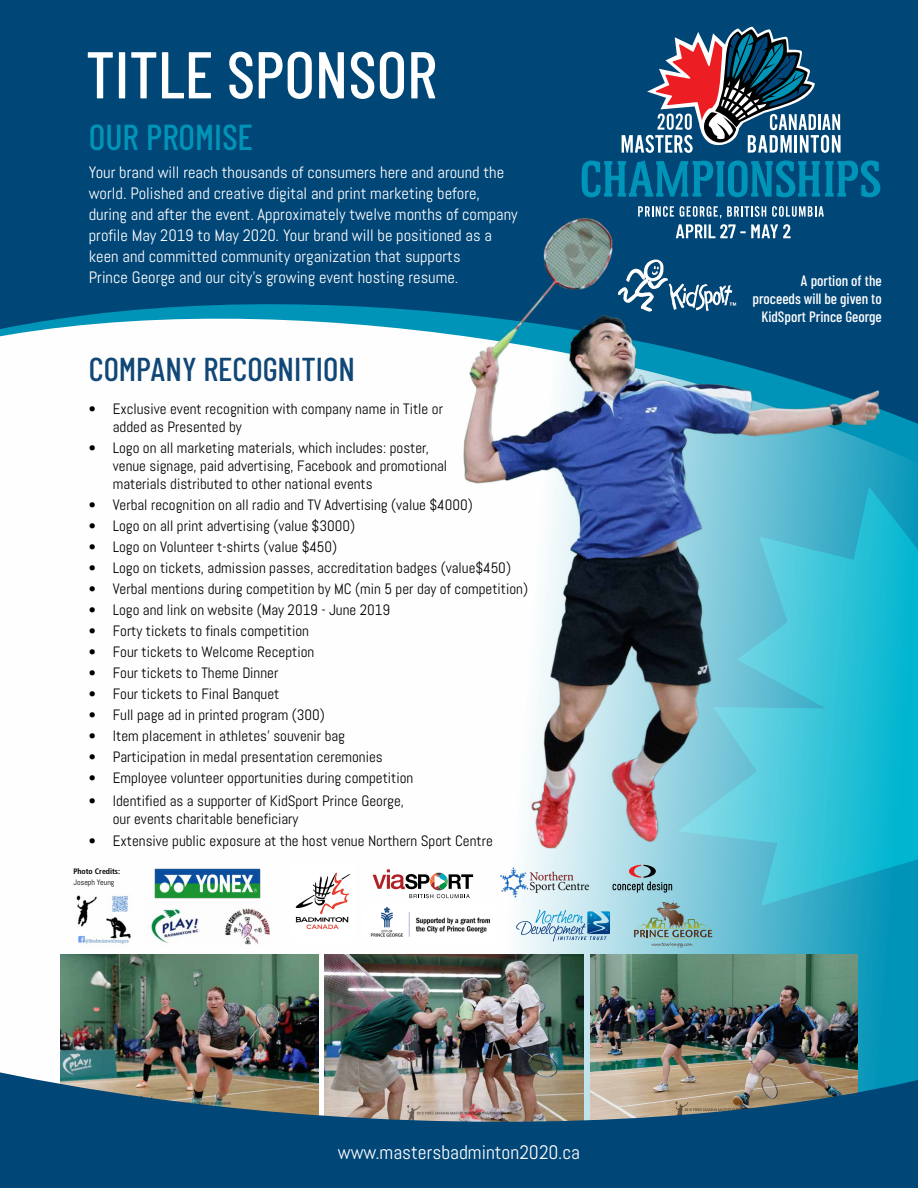
<style>
.page{position:relative;width:918px;height:1188px;background:#fff}
.page>*{position:absolute;margin:0;border:0;box-sizing:border-box;transform-origin:0 0}
.t1{font:500 66px "Barlow Condensed";color:#fff}
.t2{font:500 36px "Barlow Condensed";color:#0094b8}
.t3{font:500 33px "Barlow Condensed";color:#104777}
.t4{font:19.5px "Abel";color:#fff}
.t5{font:16.5px/21px "Abel";color:#fff}
.t6{font:15px/18px "Abel";color:#000}
.t7{font:500 15px/18px "Barlow Condensed";color:#fff;text-align:right}
.t8{font:700 condensed 7.8px "Frutiger LT Std";color:#000}
.t9{font:7.8px "Abel";color:#000}
</style>
<div class="page">
<svg style="left:678px;top:872px;width:240px;height:167px"></svg>
<img style="left:590px;top:954px;width:267px;height:113px">
<img style="left:60px;top:954px;width:258px;height:113px">
<img style="left:324px;top:954px;width:260px;height:113px">
<div style="left:0;top:0;width:918px;height:337px;background:#004677"></div>
<svg style="left:0;top:1067px;width:918px;height:121px;fill:#004677"></svg>
<img style="left:412px;top:184px;width:506px;height:688px">
<img style="left:151px;top:908px;width:119px;height:37px">
<svg style="left:516px;top:909px;width:96px;height:32px"></svg>
<img style="left:370px;top:906px;width:120px;height:31px">
<svg style="left:613px;top:865px;width:59px;height:28px"></svg>
<img style="left:76px;top:894px;width:55px;height:50px">
<svg style="left:632px;top:902px;width:82px;height:46px"></svg>
<img style="left:154px;top:869px;width:106px;height:30px">
<img style="left:499px;top:865px;width:105px;height:34px">
<img style="left:295px;top:872px;width:56px;height:57px">
<svg style="left:373px;top:869px;width:100px;height:29px"></svg>
<svg style="left:582px;top:160px;width:298px;height:37px"></svg>
<svg style="left:622px;top:26px;width:219px;height:127px"></svg>
<svg style="left:638px;top:206px;width:36px;height:11px"></svg>
<svg style="left:680px;top:206px;width:41px;height:12px"></svg>
<svg style="left:727px;top:206px;width:39px;height:11px"></svg>
<svg style="left:772px;top:206px;width:52px;height:11px"></svg>
<svg style="left:676px;top:224px;width:115px;height:14px"></svg>
<img style="left:613px;top:255px;width:130px;height:64px">
<h1 class="t1" style="left:86px;top:34px;width:353px">TITLE SPONSOR</h1>
<h2 class="t2" style="left:89px;top:114px;width:166px">OUR PROMISE</h2>
<p class="t5" style="left:89px;top:162px;width:431px">Your brand will reach thousands of consumers here and around the world. Polished and creative digital and print marketing before, during and after the event. Approximately twelve months of company profile May 2019 to May 2020. Your brand will be positioned as a keen and committed community organization that supports<br>Prince George and our city’s growing event hosting resume.</p>
<h3 class="t3" style="left:89px;top:348px;width:268px">COMPANY RECOGNITION</h3>
<p class="t6" style="left:113px;top:400px;width:332px;text-indent:-24px">• Exclusive event recognition with company name in Title or added as Presented by</p>
<p class="t6" style="left:113px;top:439px;width:336px;text-indent:-24px">• Logo on all marketing materials, which includes: poster, venue signage, paid advertising, Facebook and promotional materials distributed to other national events</p>
<p class="t6" style="left:89px;top:496px;width:386px">• Verbal recognition on all radio and TV Advertising (value $4000)</p>
<p class="t6" style="left:89px;top:517px;width:268px">• Logo on all print advertising (value $3000)</p>
<p class="t6" style="left:89px;top:538px;width:250px">• Logo on Volunteer t-shirts (value $450)</p>
<p class="t6" style="left:89px;top:559px;width:424px">• Logo on tickets, admission passes, accreditation badges (value$450)</p>
<p class="t6" style="left:89px;top:580px;width:441px">• Verbal mentions during competition by MC (min 5 per day of competition)</p>
<p class="t6" style="left:89px;top:601px;width:303px">• Logo and link on website (May 2019 - June 2019</p>
<p class="t6" style="left:89px;top:622px;width:222px">• Forty tickets to finals competition</p>
<p class="t6" style="left:89px;top:643px;width:227px">• Four tickets to Welcome Reception</p>
<p class="t6" style="left:89px;top:664px;width:191px">• Four tickets to Theme Dinner</p>
<p class="t6" style="left:89px;top:685px;width:192px">• Four tickets to Final Banquet</p>
<p class="t6" style="left:89px;top:706px;width:238px">• Full page ad in printed program (300)</p>
<p class="t6" style="left:89px;top:727px;width:258px">• Item placement in athletes’ souvenir bag</p>
<p class="t6" style="left:89px;top:748px;width:295px">• Participation in medal presentation ceremonies</p>
<p class="t6" style="left:89px;top:769px;width:326px">• Employee volunteer opportunities during competition</p>
<p class="t6" style="left:113px;top:791px;width:293px;text-indent:-24px">• Identified as a supporter of KidSport Prince George, our events charitable beneficiary</p>
<p class="t6" style="left:89px;top:832px;width:406px">• Extensive public exposure at the host venue Northern Sport Centre</p>
<p class="t8" style="left:73px;top:867px;width:48px">Photo Credits:</p>
<p class="t9" style="left:74px;top:877px;width:42px">Joseph Yeung</p>
<h3 class="t4" style="left:338px;top:1139px;width:244px">www.mastersbadminton2020.ca</h3>
<p class="t7" style="left:753px;top:271px;width:131px">A portion of the proceeds will be given to<br>KidSport Prince George</p>
</div>
